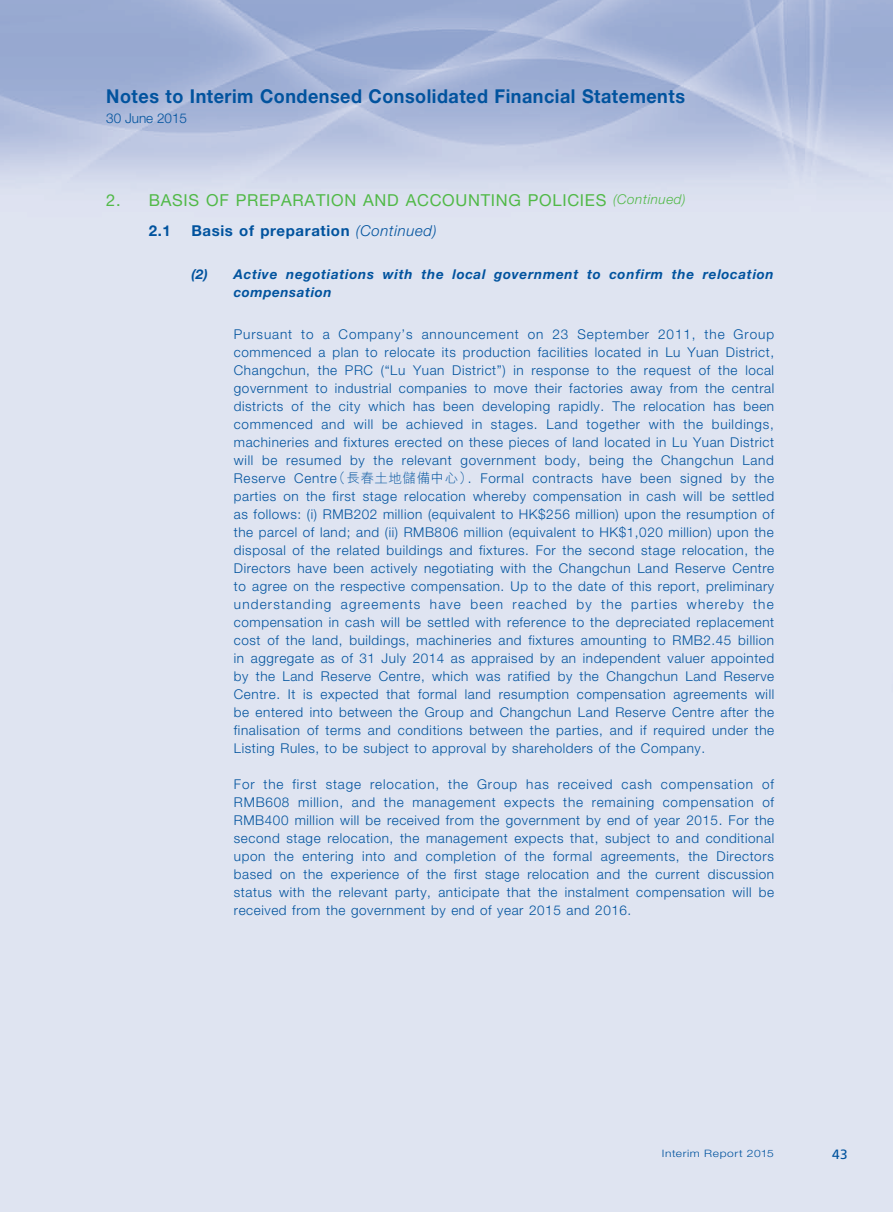
<style>
.page{position:relative;width:893px;height:1212px;background:#fff}
.page>*{position:absolute;margin:0;border:0;box-sizing:border-box;transform-origin:0 0}
.t1{font:700 19.2px "Helvetica Neue";letter-spacing:.03em;color:#01539e;scale:.94 1}
.t2{font:16.5px "Helvetica Neue";letter-spacing:.04em;color:#51b948}
.t3{font:700 15px "Helvetica Neue";letter-spacing:.04em;color:#01539e}
.t4{font:300 13.5px/18px "Helvetica Neue";letter-spacing:.04em;color:#01539e;text-align:justify}
.t5{font:italic 700 13.5px/18px "Helvetica Neue";letter-spacing:.055em;color:#01539e}
.t6{font:300 13.5px "Helvetica Neue";color:#01539e}
.t7{font:13.5px "Frutiger";color:#01539e}
.t8{font:300 10.2px "Helvetica Neue";letter-spacing:.045em;color:#01539e;scale:1.18 1}
.s1{font-weight:300;font-style:italic;font-size:13.5px}
.s2{font-weight:300;font-style:italic}
.s3{font-family:"M Hei HK"}
</style>
<div class="page">
<h1 class="t1" style="left:106px;top:84px;width:617px">Notes to Interim Condensed Consolidated Financial Statements</h1>
<p class="t6" style="left:106px;top:110px;width:82px">30 June 2015</p>
<p class="t2" style="left:106px;top:190px;width:581px">2. BASIS OF PREPARATION AND ACCOUNTING POLICIES <span class="s1">(Continued)</span></p>
<p class="t3" style="left:149px;top:222px;width:24px">2.1</p>
<p class="t3" style="left:191px;top:222px;width:247px">Basis of preparation <span class="s2">(Continued)</span></p>
<p class="t5" style="left:234px;top:265px;width:541px;text-indent:-43px">(2) Active negotiations with the local government to confirm the relocation compensation</p>
<p class="t4" style="left:234px;top:325px;width:542px">Pursuant to a Company’s announcement on 23 September 2011, the Group commenced a plan to relocate its production facilities located in Lu Yuan District, Changchun, the PRC (“Lu Yuan District”) in response to the request of the local government to industrial companies to move their factories away from the central districts of the city which has been developing rapidly. The relocation has been commenced and will be achieved in stages. Land together with the buildings, machineries and fixtures erected on these pieces of land located in Lu Yuan District will be resumed by the relevant government body, being the Changchun Land Reserve Centre<span class="s3">（長春土地儲備中心）</span>. Formal contracts have been signed by the parties on the first stage relocation whereby compensation in cash will be settled as follows: (i) RMB202 million (equivalent to HK$256 million) upon the resumption of the parcel of land; and (ii) RMB806 million (equivalent to HK$1,020 million) upon the disposal of the related buildings and fixtures. For the second stage relocation, the Directors have been actively negotiating with the Changchun Land Reserve Centre to agree on the respective compensation. Up to the date of this report, preliminary understanding agreements have been reached by the parties whereby the compensation in cash will be settled with reference to the depreciated replacement cost of the land, buildings, machineries and fixtures amounting to RMB2.45 billion in aggregate as of 31 July 2014 as appraised by an independent valuer appointed by the Land Reserve Centre, which was ratified by the Changchun Land Reserve Centre. It is expected that formal land resumption compensation agreements will be entered into between the Group and Changchun Land Reserve Centre after the finalisation of terms and conditions between the parties, and if required under the Listing Rules, to be subject to approval by shareholders of the Company.</p>
<p class="t4" style="left:234px;top:775px;width:542px">For the first stage relocation, the Group has received cash compensation of RMB608 million, and the management expects the remaining compensation of RMB400 million will be received from the government by end of year 2015. For the second stage relocation, the management expects that, subject to and conditional upon the entering into and completion of the formal agreements, the Directors based on the experience of the first stage relocation and the current discussion status with the relevant party, anticipate that the instalment compensation will be received from the government by end of year 2015 and 2016.</p>
<p class="t8" style="left:662px;top:1147px;width:96px">Interim Report 2015</p>
<p class="t7" style="left:832px;top:1146px;width:17px">43</p>
</div>
